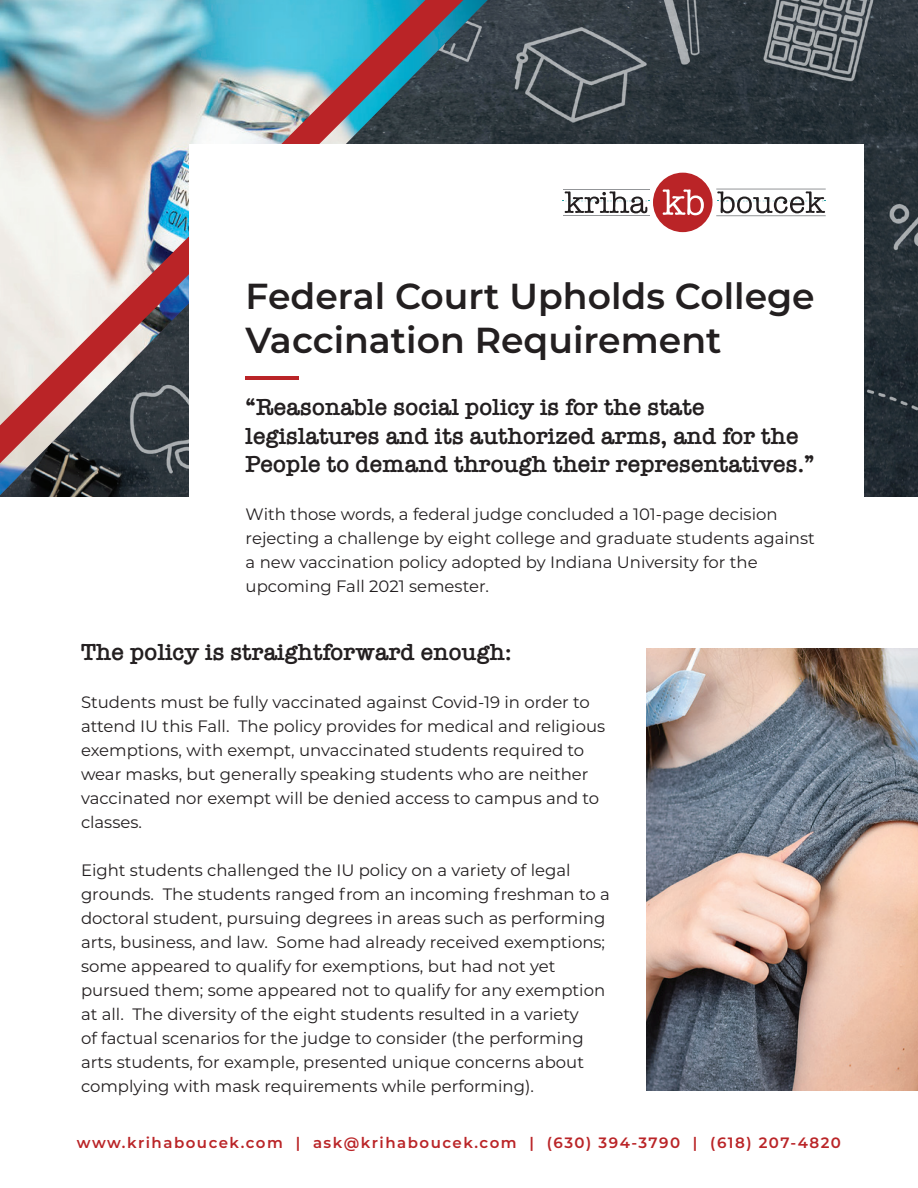
<style>
.page{position:relative;width:918px;height:1188px;background:#fff}
.page>*{position:absolute;margin:0;border:0;box-sizing:border-box;transform-origin:0 0}
.t1{font:600 36.15px/43.3px "Montserrat";color:#231f20}
.t2{font:600 24px/28.8px "American Typewriter";color:#231f20}
.t3{font:16.5px/24px "Montserrat";color:#231f20}
.t4{font:600 15px "Montserrat";letter-spacing:.1em;color:#ba2427}
</style>
<div class="page">
<img style="left:0;top:0;width:918px;height:497px">
<img style="left:0;top:0;width:488px;height:495px">
<img style="left:0;top:0;width:463px;height:463px">
<div style="left:189px;top:144px;width:675px;height:504px;background:#fff"></div>
<img style="left:647px;top:648px;width:271px;height:443px">
<hr style="left:246px;top:377px;width:53px;height:3px;background:#ba2427">
<div style="left:653px;top:173px;width:60px;height:59px;background:#ba2427;border-radius:50%"></div>
<svg style="left:663px;top:189px;width:41px;height:26px"></svg>
<hr style="left:563px;top:189px;width:86px;height:1px;background:#939598">
<hr style="left:563px;top:216px;width:86px;height:1px;background:#939598">
<hr style="left:716px;top:189px;width:110px;height:1px;background:#939598">
<hr style="left:716px;top:215px;width:110px;height:1px;background:#939598">
<svg style="left:563px;top:191px;width:86px;height:22px"></svg>
<svg style="left:717px;top:191px;width:109px;height:22px"></svg>
<h1 class="t1" style="left:246px;top:273px;width:571px">Federal Court Upholds College<br>Vaccination Requirement</h1>
<h2 class="t2" style="left:246px;top:392px;width:571px">“Reasonable social policy is for the state legislatures and its authorized arms, and for the<br>People to demand through their representatives.”</h2>
<p class="t3" style="left:246px;top:502px;width:571px">With those words, a federal judge concluded a 101-page decision rejecting a challenge by eight college and graduate students against a new vaccination policy adopted by Indiana University for the upcoming Fall 2021 semester.</p>
<h2 class="t2" style="left:81px;top:637px;width:432px">The policy is straightforward enough:</h2>
<p class="t3" style="left:81px;top:690px;width:526px">Students must be fully vaccinated against Covid-19 in order to attend IU this Fall. The policy provides for medical and religious exemptions, with exempt, unvaccinated students required to wear masks, but generally speaking students who are neither vaccinated nor exempt will be denied access to campus and to classes.</p>
<p class="t3" style="left:81px;top:858px;width:530px">Eight students challenged the IU policy on a variety of legal grounds. The students ranged from an incoming freshman to a doctoral student, pursuing degrees in areas such as performing arts, business, and law. Some had already received exemptions; some appeared to qualify for exemptions, but had not yet pursued them; some appeared not to qualify for any exemption at all. The diversity of the eight students resulted in a variety<br>of factual scenarios for the judge to consider (the performing arts students, for example, presented unique concerns about complying with mask requirements while performing).</p>
<p class="t4" style="left:77px;top:1132px;width:766px">www.krihaboucek.com | ask@krihaboucek.com | (630) 394-3790 | (618) 207-4820</p>
</div>
